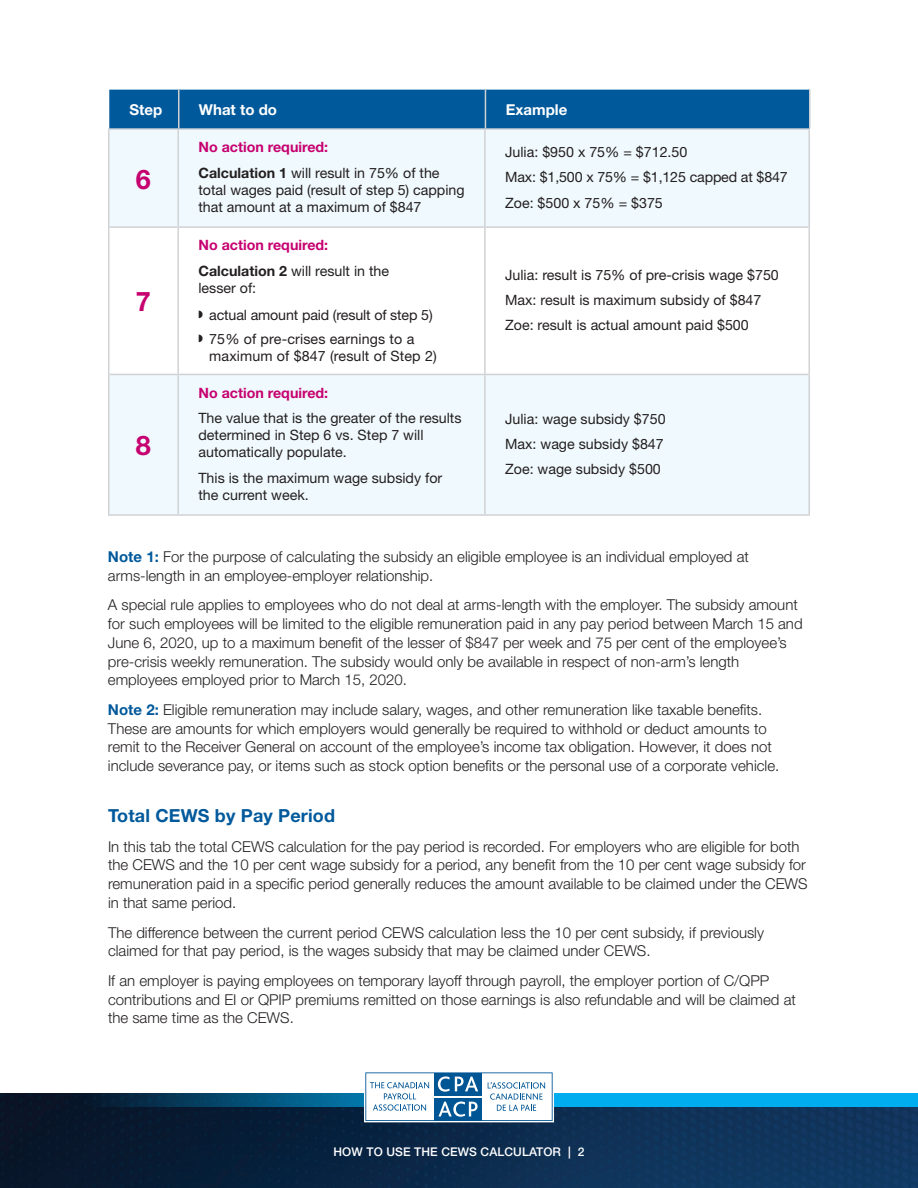
<style>
.page{position:relative;width:918px;height:1188px;background:#fff}
.page>*{position:absolute;margin:0;border:0;box-sizing:border-box;transform-origin:0 0}
.t1{font:700 27px "Helvetica Neue";color:#c60170}
.t2{font:700 18px "Helvetica Neue";letter-spacing:.01em;color:#00599b}
.t3{font:300 15px/18.8px "Helvetica Neue";color:#231f20}
.t4{font:700 15px "Helvetica Neue";color:#fff}
.t5{font:14.25px/25.3px "Helvetica Neue";color:#231f20}
.t6{font:700 14.25px/25.3px "Helvetica Neue";color:#c60170}
.t7{font:500 12px "Helvetica Neue";letter-spacing:.01em;color:#fff}
.s1{font-weight:700;color:#c60170}
.s2{font-weight:700}
.s3{color:#231f20}
.s4{font-weight:400;color:#231f20}
.s5{font-weight:700;color:#00599b}
</style>
<div class="page">
<img style="left:0;top:1094px;width:918px;height:94px">
<svg style="left:1px;top:1094px;width:917px;height:13px;background:#0275a5"></svg>
<div style="left:364px;top:1071px;width:190px;height:51px;background:#fff"></div>
<svg style="left:365px;top:1072px;width:188px;height:49px"></svg>
<svg style="left:110px;top:130px;width:698px;height:384px;fill:#f0f9fd"></svg>
<hr style="left:108px;top:130px;width:2px;height:97px;background:#d1d2d4">
<hr style="left:177px;top:130px;width:2px;height:96px;background:#d1d2d4">
<hr style="left:484px;top:130px;width:2px;height:96px;background:#d1d2d4">
<hr style="left:808px;top:130px;width:2px;height:97px;background:#d1d2d4">
<hr style="left:108px;top:227px;width:2px;height:147px;background:#d1d2d4">
<hr style="left:177px;top:228px;width:2px;height:146px;background:#d1d2d4">
<hr style="left:484px;top:228px;width:2px;height:146px;background:#d1d2d4">
<hr style="left:808px;top:227px;width:2px;height:147px;background:#d1d2d4">
<hr style="left:108px;top:374px;width:2px;height:140px;background:#d1d2d4">
<hr style="left:177px;top:375px;width:2px;height:139px;background:#d1d2d4">
<hr style="left:484px;top:375px;width:2px;height:139px;background:#d1d2d4">
<hr style="left:808px;top:374px;width:2px;height:140px;background:#d1d2d4">
<hr style="left:108px;top:128px;width:70px;height:2px;background:#d1d2d4">
<hr style="left:178px;top:128px;width:307px;height:2px;background:#d1d2d4">
<hr style="left:485px;top:128px;width:325px;height:2px;background:#d1d2d4">
<hr style="left:110px;top:226px;width:68px;height:2px;background:#d1d2d4">
<hr style="left:178px;top:226px;width:307px;height:2px;background:#d1d2d4">
<hr style="left:485px;top:226px;width:323px;height:2px;background:#d1d2d4">
<hr style="left:110px;top:374px;width:68px;height:1px;background:#d1d2d4">
<hr style="left:178px;top:374px;width:307px;height:1px;background:#d1d2d4">
<hr style="left:485px;top:374px;width:323px;height:1px;background:#d1d2d4">
<hr style="left:108px;top:514px;width:70px;height:2px;background:#d1d2d4">
<hr style="left:178px;top:514px;width:307px;height:2px;background:#d1d2d4">
<hr style="left:485px;top:514px;width:325px;height:2px;background:#d1d2d4">
<div style="left:109px;top:90px;width:700px;height:38px;background:#00599b"></div>
<hr style="left:178px;top:90px;width:1px;height:38px;background:#d1d2d4">
<hr style="left:485px;top:90px;width:1px;height:38px;background:#d1d2d4">
<hr style="left:809px;top:90px;width:2px;height:38px;background:#d1d2d4">
<p class="t4" style="left:130px;top:100px;width:34px">Step</p>
<p class="t4" style="left:199px;top:100px;width:80px">What to do</p>
<p class="t4" style="left:506px;top:100px;width:63px">Example</p>
<h1 class="t1" style="left:136px;top:162px;width:17px">6</h1>
<h1 class="t1" style="left:136px;top:285px;width:17px">7</h1>
<h1 class="t1" style="left:136px;top:429px;width:17px">8</h1>
<p class="t5" style="left:198px;top:134px;width:243px"><span class="s1">No action required:<br></span><span class="s2">Calculation 1</span> will result in 75% of the</p>
<p class="t5" style="left:198px;top:181px;width:268px;line-height:17.2px">total wages paid (result of step 5) capping that amount at a maximum of $847</p>
<p class="t6" style="left:198px;top:232px;width:192px">No action required:<br><span class="s3">Calculation 2</span> <span class="s4">will result in the</span></p>
<p class="t5" style="left:198px;top:274px;width:236px;line-height:26.8px">lesser of:<br>◗ actual amount paid (result of step 5)</p>
<p class="t5" style="left:209px;top:330px;width:229px;line-height:17.2px;text-indent:-11px">◗ 75% of pre-crises earnings to a maximum of $847 (result of Step 2)</p>
<p class="t6" style="left:198px;top:380px;width:131px">No action required:</p>
<p class="t5" style="left:198px;top:409px;width:265px;line-height:17.2px">The value that is the greater of the results determined in Step 6 vs. Step 7 will automatically populate.</p>
<p class="t5" style="left:198px;top:469px;width:245px;line-height:17.2px">This is the maximum wage subsidy for the current week.</p>
<p class="t5" style="left:505px;top:139px;width:284px">Julia: $950 x 75% = $712.50<br>Max: $1,500 x 75% = $1,125 capped at $847<br>Zoe: $500 x 75% = $375</p>
<p class="t5" style="left:505px;top:262px;width:275px">Julia: result is 75% of pre-crisis wage $750<br>Max: result is maximum subsidy of $847<br>Zoe: result is actual amount paid $500</p>
<p class="t5" style="left:505px;top:406px;width:162px">Julia: wage subsidy $750<br>Max: wage subsidy $847<br>Zoe: wage subsidy $500</p>
<p class="t3" style="left:108px;top:547px;width:642px"><span class="s5">Note 1:</span> For the purpose of calculating the subsidy an eligible employee is an individual employed at arms-length in an employee-employer relationship.</p>
<p class="t3" style="left:108px;top:595px;width:696px">A special rule applies to employees who do not deal at arms-length with the employer. The subsidy amount for such employees will be limited to the eligible remuneration paid in any pay period between March 15 and June 6, 2020, up to a maximum benefit of the lesser of $847 per week and 75 per cent of the employee’s pre-crisis weekly remuneration. The subsidy would only be available in respect of non-arm’s length employees employed prior to March 15, 2020.</p>
<p class="t3" style="left:108px;top:700px;width:673px"><span class="s5">Note 2:</span> Eligible remuneration may include salary, wages, and other remuneration like taxable benefits.<br>These are amounts for which employers would generally be required to withhold or deduct amounts to remit to the Receiver General on account of the employee’s income tax obligation. However, it does not include severance pay, or items such as stock option benefits or the personal use of a corporate vehicle.</p>
<p class="t2" style="left:108px;top:805px;width:229px">Total CEWS by Pay Period</p>
<p class="t3" style="left:108px;top:837px;width:701px">In this tab the total CEWS calculation for the pay period is recorded. For employers who are eligible for both the CEWS and the 10 per cent wage subsidy for a period, any benefit from the 10 per cent wage subsidy for remuneration paid in a specific period generally reduces the amount available to be claimed under the CEWS in that same period.</p>
<p class="t3" style="left:108px;top:923px;width:658px">The difference between the current period CEWS calculation less the 10 per cent subsidy, if previously claimed for that pay period, is the wages subsidy that may be claimed under CEWS.</p>
<p class="t3" style="left:108px;top:971px;width:689px">If an employer is paying employees on temporary layoff through payroll, the employer portion of C/QPP contributions and EI or QPIP premiums remitted on those earnings is also refundable and will be claimed at the same time as the CEWS.</p>
<p class="t7" style="left:334px;top:1145px;width:127px">HOW TO USE THE CEWS</p>
<p class="t7" style="left:481px;top:1145px;width:105px">CALCULATOR | 2</p>
</div>
